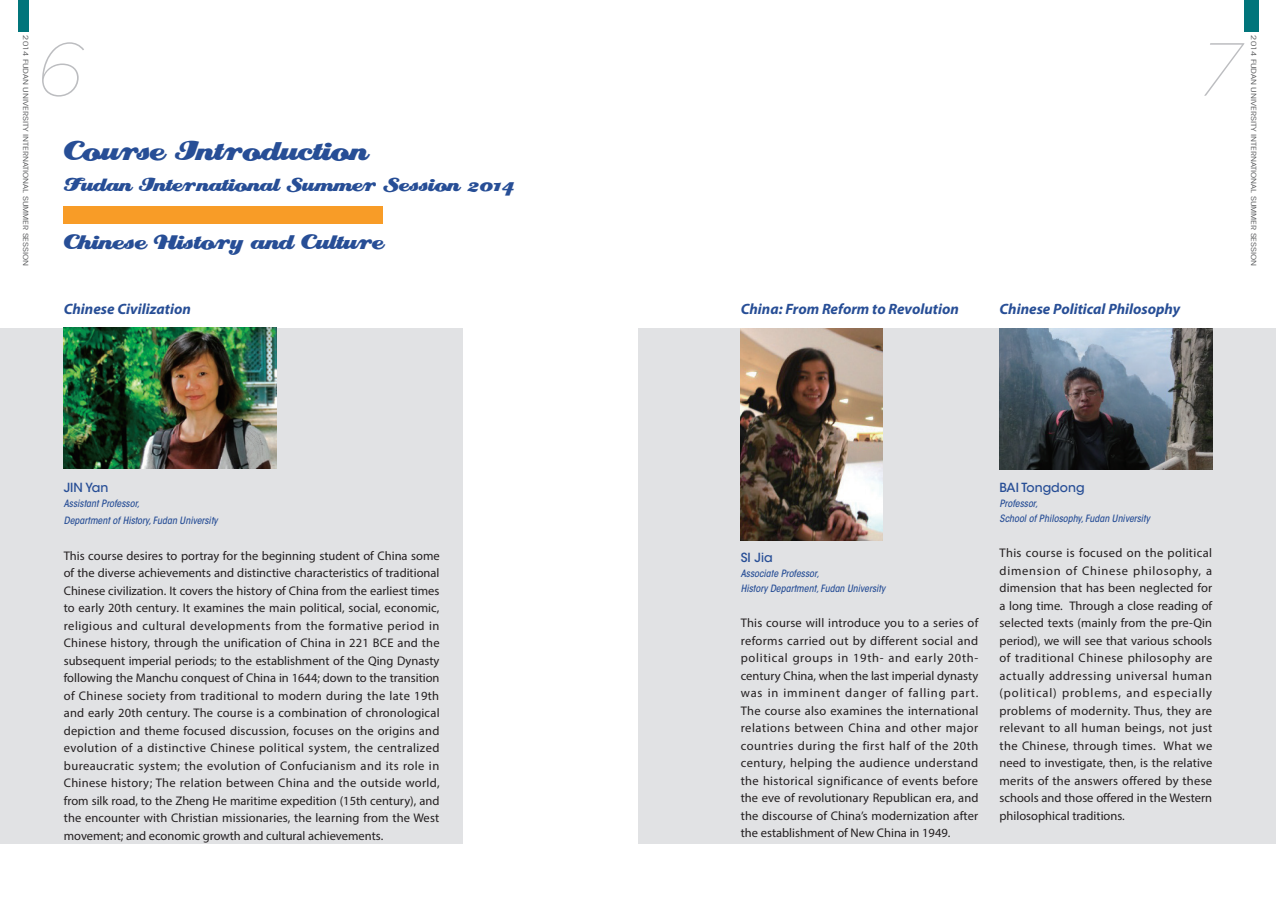
<style>
.page{position:relative;width:1276px;height:922px;background:#fff}
.page>*{position:absolute;margin:0;border:0;box-sizing:border-box;transform-origin:0 0}
.t1{font:italic 100 75px "Gotham";color:#bcbdc0}
.t2{font:32.5px "Creampuff";color:#274e96}
.t3{font:25px "Creampuff";color:#274e96}
.t4{font:22.5px "Creampuff";color:#274e96}
.t5{font:italic 700 15px "Myriad Pro";color:#274e96}
.t6{font:12.5px/17.5px "Myriad Pro";color:#231f20;text-align:justify}
.t7{font:500 12.5px "ITC Avant Garde Std";color:#274e96}
.t8{font:italic 500 condensed 10px/15px "ITC Avant Garde Std";color:#274e96}
.t9{font:condensed 7px "ITC Avant Garde Std";color:#57585a;scale:1.43 1}
</style>
<div class="page">
<div style="left:18px;top:0;width:10px;height:32px;background:#01757b"></div>
<div style="left:1244px;top:0;width:14px;height:32px;background:#01757b"></div>
<div style="left:0;top:328px;width:462px;height:515px;background:#e1e2e4"></div>
<div style="left:638px;top:328px;width:638px;height:515px;background:#e1e2e4"></div>
<img style="left:64px;top:327px;width:212px;height:142px">
<img style="left:741px;top:328px;width:141px;height:212px">
<img style="left:999px;top:328px;width:213px;height:141px">
<div style="left:64px;top:206px;width:319px;height:17px;background:#f89c27"></div>
<p class="t9" style="left:30px;top:35px;width:163px;rotate:90deg">2014 FUDAN UNIVERSITY INTERNATIONAL SUMMER SESSION</p>
<p class="t9" style="left:1258px;top:35px;width:163px;rotate:90deg">2014 FUDAN UNIVERSITY INTERNATIONAL SUMMER SESSION</p>
<h1 class="t1" style="left:36px;top:23px;width:48px">6</h1>
<h1 class="t1" style="left:1200px;top:23px;width:41px">7</h1>
<h2 class="t2" style="left:64px;top:134px;width:305px">Course Introduction</h2>
<h3 class="t4" style="left:64px;top:173px;width:452px">Fudan International Summer Session 2014</h3>
<h3 class="t3" style="left:64px;top:228px;width:321px">Chinese History and Culture</h3>
<p class="t5" style="left:64px;top:299px;width:129px">Chinese Civilization</p>
<p class="t7" style="left:64px;top:479px;width:46px">JIN Yan</p>
<p class="t8" style="left:64px;top:495px;width:155px;line-height:16.2px">Assistant Professor,<br>Department of History, Fudan University</p>
<p class="t6" style="left:64px;top:546px;width:377px">This course desires to portray for the beginning student of China some of the diverse achievements and distinctive characteristics of traditional Chinese civilization. It covers the history of China from the earliest times to early 20th century. It examines the main political, social, economic, religious and cultural developments from the formative period in Chinese history, through the unification of China in 221 BCE and the subsequent imperial periods; to the establishment of the Qing Dynasty following the Manchu conquest of China in 1644; down to the transition of Chinese society from traditional to modern during the late 19th and early 20th century. The course is a combination of chronological depiction and theme focused discussion, focuses on the origins and evolution of a distinctive Chinese political system, the centralized bureaucratic system; the evolution of Confucianism and its role in Chinese history; The relation between China and the outside world, from silk road, to the Zheng He maritime expedition (15th century), and the encounter with Christian missionaries, the learning from the West movement; and economic growth and cultural achievements.</p>
<p class="t5" style="left:741px;top:299px;width:219px">China: From Reform to Revolution</p>
<p class="t5" style="left:999px;top:299px;width:182px">Chinese Political Philosophy</p>
<p class="t7" style="left:741px;top:549px;width:33px">SI Jia</p>
<p class="t8" style="left:741px;top:566px;width:146px">Associate Professor,<br>History Department, Fudan University</p>
<p class="t6" style="left:741px;top:614px;width:239px">This course will introduce you to a series of reforms carried out by different social and political groups in 19th- and early 20th&shy;century China, when the last imperial dynasty was in imminent danger of falling part.<br>The course also examines the international relations between China and other major countries during the first half of the 20th century, helping the audience understand the historical significance of events before the eve of revolutionary Republican era, and the discourse of China’s modernization after the establishment of New China in 1949.</p>
<p class="t7" style="left:999px;top:479px;width:87px">BAI Tongdong</p>
<p class="t8" style="left:999px;top:496px;width:152px">Professor,<br>School of Philosophy, Fudan University</p>
<p class="t6" style="left:999px;top:544px;width:214px">This course is focused on the political dimension of Chinese philosophy, a dimension that has been neglected for a long time. Through a close reading of selected texts (mainly from the pre-Qin period), we will see that various schools of traditional Chinese philosophy are actually addressing universal human (political) problems, and especially problems of modernity. Thus, they are relevant to all human beings, not just the Chinese, through times. What we need to investigate, then, is the relative merits of the answers offered by these schools and those offered in the Western philosophical traditions.</p>
</div>
